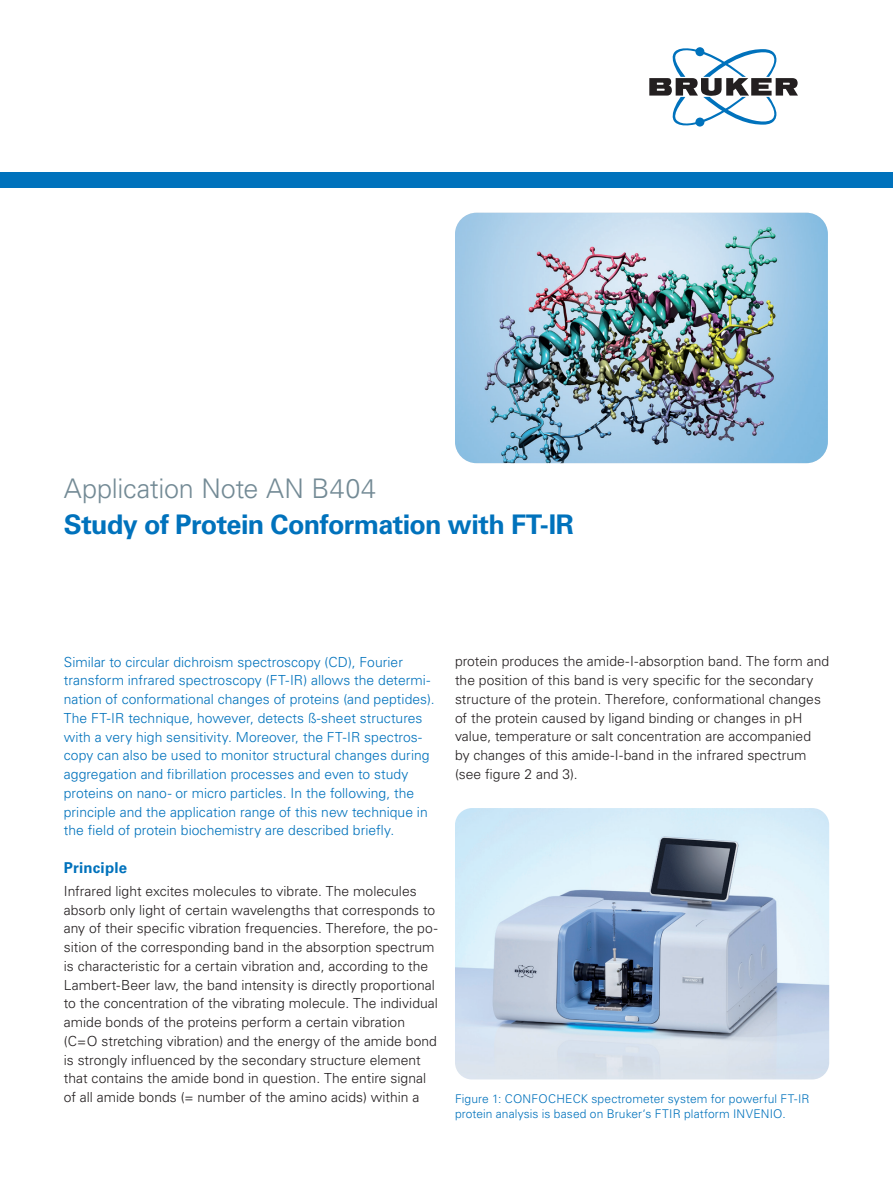
<style>
.page{position:relative;width:893px;height:1187px;background:#fff}
.page>*{position:absolute;margin:0;border:0;box-sizing:border-box;transform-origin:0 0}
.t1{font:700 27px "Univers LT Std";letter-spacing:-.02em;color:#0072bc}
.t2{font:300 27px "Univers LT Std";letter-spacing:-.005em;color:#738a95}
.t3{font:700 15px "Univers LT Std";letter-spacing:.015em;color:#0072bc}
.t4{font:300 13.8px/18.8px "Univers LT Std";letter-spacing:.005em;color:#231f20}
.t5{font:300 13.8px/18.8px "Univers LT Std";color:#0072bc}
.t6{font:300 12px/14.4px "Univers LT Std";letter-spacing:.01em;color:#0072bc}
</style>
<div class="page">
<div style="left:0;top:172px;width:893px;height:16px;background:#0072bc"></div>
<svg style="left:649px;top:47px;width:149px;height:79px"></svg>
<img style="left:455px;top:213px;width:373px;height:250px">
<img style="left:455px;top:808px;width:374px;height:271px">
<h1 class="t2" style="left:64px;top:472px;width:314px">Application Note AN B404</h1>
<h1 class="t1" style="left:64px;top:509px;width:512px">Study of Protein Conformation with FT-IR</h1>
<p class="t5" style="left:64px;top:652px;width:372px">Similar to circular dichroism spectroscopy (CD), Fourier transform infrared spectroscopy (FT-IR) allows the determi&shy;nation of conformational changes of proteins (and peptides).<br>The FT-IR technique, however, detects ß-sheet structures with a very high sensitivity. Moreover, the FT-IR spectros&shy;copy can also be used to monitor structural changes during aggregation and fibrillation processes and even to study proteins on nano- or micro particles. In the following, the principle and the application range of this new technique in the field of protein biochemistry are described briefly.</p>
<p class="t3" style="left:64px;top:858px;width:65px">Principle</p>
<p class="t4" style="left:64px;top:881px;width:376px">Infrared light excites molecules to vibrate. The molecules absorb only light of certain wavelengths that corresponds to any of their specific vibration frequencies. Therefore, the po&shy;sition of the corresponding band in the absorption spectrum is characteristic for a certain vibration and, according to the Lambert-Beer law, the band intensity is directly proportional to the concentration of the vibrating molecule. The individual amide bonds of the proteins perform a certain vibration (C=O stretching vibration) and the energy of the amide bond is strongly influenced by the secondary structure element that contains the amide bond in question. The entire signal of all amide bonds (= number of the amino acids) within a</p>
<p class="t4" style="left:455px;top:652px;width:376px">protein produces the amide-I-absorption band. The form and the position of this band is very specific for the secondary structure of the protein. Therefore, conformational changes of the protein caused by ligand binding or changes in pH value, temperature or salt concentration are accompanied<br>by changes of this amide-I-band in the infrared spectrum (see figure 2 and 3).</p>
<p class="t6" style="left:455px;top:1091px;width:356px">Figure 1: CONFOCHECK spectrometer system for powerful FT-IR protein analysis is based on Bruker‘s FTIR platform INVENIO.</p>
</div>
